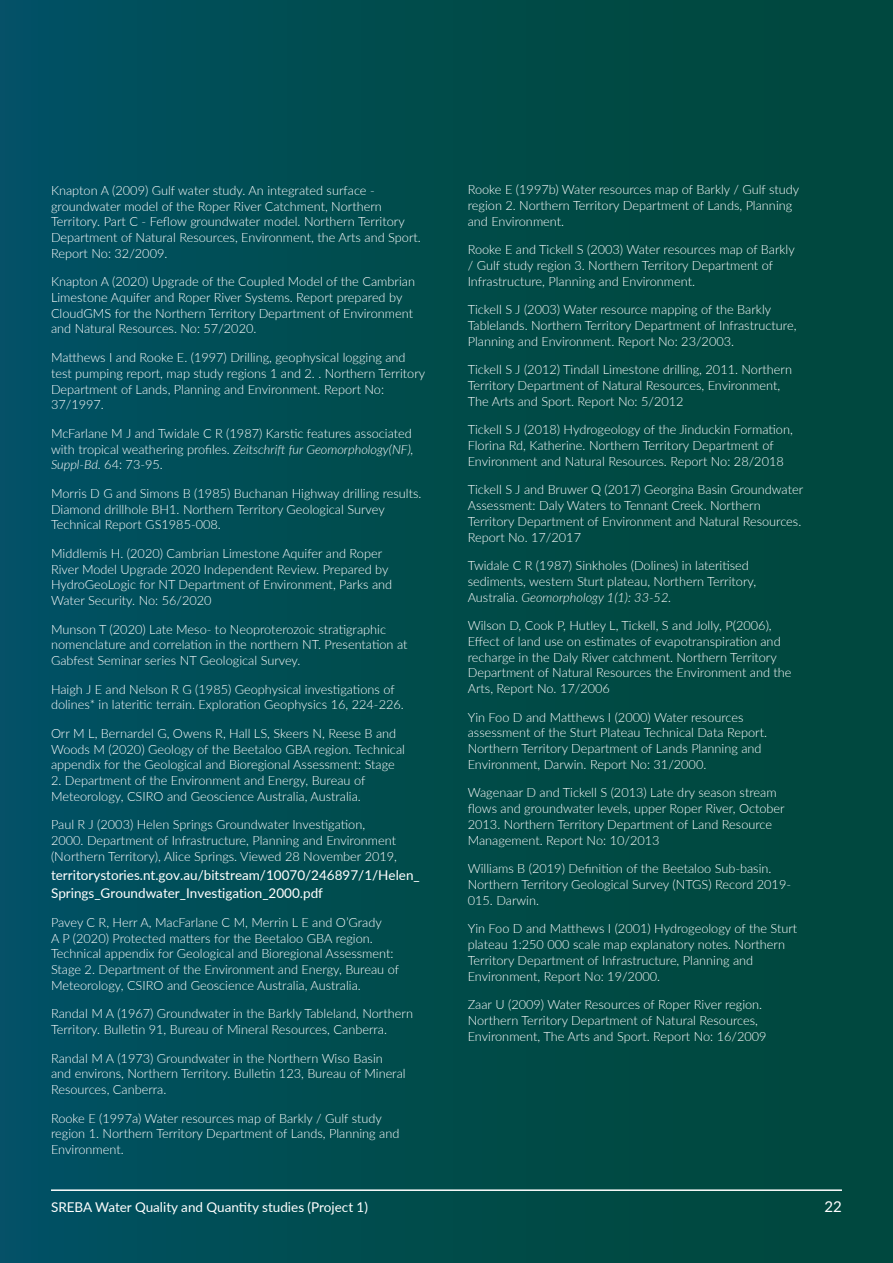
<style>
.page{position:relative;width:893px;height:1263px;background:#fff}
.page>*{position:absolute;margin:0;border:0;box-sizing:border-box;transform-origin:0 0}
.t1{font:15px "Lato";color:#fff}
.t2{font:13.5px/18.8px "Lato";color:#fff}
.t3{font:300 12.75px/15.8px "Lato";color:#fff}
.s1{font-style:italic}
</style>
<div class="page">
<div style="left:0;top:0;width:893px;height:1263px;background:linear-gradient(to right,#015162,#004738)"></div>
<hr style="left:51px;top:1189px;width:791px;height:2px;background:#fff">
<p class="t3" style="left:51px;top:182px;width:371px">Knapton A (2009) Gulf water study. An integrated surface - groundwater model of the Roper River Catchment, Northern Territory. Part C - Feflow groundwater model. Northern Territory Department of Natural Resources, Environment, the Arts and Sport.<br>Report No: 32/2009.</p>
<p class="t3" style="left:51px;top:273px;width:365px">Knapton A (2020) Upgrade of the Coupled Model of the Cambrian Limestone Aquifer and Roper River Systems. Report prepared by CloudGMS for the Northern Territory Department of Environment and Natural Resources. No: 57/2020.</p>
<p class="t3" style="left:51px;top:349px;width:376px">Matthews I and Rooke E. (1997) Drilling, geophysical logging and test pumping report, map study regions 1 and 2. . Northern Territory Department of Lands, Planning and Environment. Report No:<br>37/1997.</p>
<p class="t3" style="left:51px;top:425px;width:364px">McFarlane M J and Twidale C R (1987) Karstic features associated with tropical weathering profiles. <span class="s1">Zeitschrift fur Geomorphology(NF),<br>Suppl-Bd.</span> 64: 73-95.</p>
<p class="t3" style="left:51px;top:485px;width:372px">Morris D G and Simons B (1985) Buchanan Highway drilling results.<br>Diamond drillhole BH1. Northern Territory Geological Survey<br>Technical Report GS1985-008.</p>
<p class="t3" style="left:51px;top:545px;width:343px">Middlemis H. (2020) Cambrian Limestone Aquifer and Roper River Model Upgrade 2020 Independent Review. Prepared by HydroGeoLogic for NT Department of Environment, Parks and Water Security. No: 56/2020</p>
<p class="t3" style="left:51px;top:621px;width:358px">Munson T (2020) Late Meso- to Neoproterozoic stratigraphic nomenclature and correlation in the northern NT. Presentation at<br>Gabfest Seminar series NT Geological Survey.</p>
<p class="t3" style="left:51px;top:681px;width:354px">Haigh J E and Nelson R G (1985) Geophysical investigations of dolines* in lateritic terrain. Exploration Geophysics 16, 224-226.</p>
<p class="t3" style="left:51px;top:725px;width:355px">Orr M L, Bernardel G, Owens R, Hall LS, Skeers N, Reese B and<br>Woods M (2020) Geology of the Beetaloo GBA region. Technical appendix for the Geological and Bioregional Assessment: Stage</p>
<p class="t3" style="left:51px;top:772px;width:316px">2. Department of the Environment and Energy, Bureau of<br>Meteorology, CSIRO and Geoscience Australia, Australia.</p>
<p class="t3" style="left:51px;top:816px;width:348px">Paul R J (2003) Helen Springs Groundwater Investigation,<br>2000. Department of Infrastructure, Planning and Environment (Northern Territory), Alice Springs. Viewed 28 November 2019,</p>
<p class="t2" style="left:51px;top:865px;width:370px">territorystories.nt.gov.au/bitstream/10070/246897/1/Helen_<br>Springs_Groundwater_Investigation_2000.pdf</p>
<p class="t3" style="left:51px;top:914px;width:350px">Pavey C R, Herr A, MacFarlane C M, Merrin L E and O’Grady<br>A P (2020) Protected matters for the Beetaloo GBA region.<br>Technical appendix for Geological and Bioregional Assessment:<br>Stage 2. Department of the Environment and Energy, Bureau of Meteorology, CSIRO and Geoscience Australia, Australia.</p>
<p class="t3" style="left:51px;top:1005px;width:363px">Randal M A (1967) Groundwater in the Barkly Tableland, Northern<br>Territory. Bulletin 91, Bureau of Mineral Resources, Canberra.</p>
<p class="t3" style="left:51px;top:1050px;width:356px">Randal M A (1973) Groundwater in the Northern Wiso Basin and environs, Northern Territory. Bulletin 123, Bureau of Mineral<br>Resources, Canberra.</p>
<p class="t3" style="left:51px;top:1110px;width:350px">Rooke E (1997a) Water resources map of Barkly / Gulf study region 1. Northern Territory Department of Lands, Planning and<br>Environment.</p>
<p class="t3" style="left:468px;top:181px;width:333px">Rooke E (1997b) Water resources map of Barkly / Gulf study region 2. Northern Territory Department of Lands, Planning and Environment.</p>
<p class="t3" style="left:468px;top:241px;width:329px">Rooke E and Tickell S (2003) Water resources map of Barkly / Gulf study region 3. Northern Territory Department of<br>Infrastructure, Planning and Environment.</p>
<p class="t3" style="left:468px;top:301px;width:330px">Tickell S J (2003) Water resource mapping of the Barkly<br>Tablelands. Northern Territory Department of Infrastructure,<br>Planning and Environment. Report No: 23/2003.</p>
<p class="t3" style="left:468px;top:361px;width:326px">Tickell S J (2012) Tindall Limestone drilling, 2011. Northern<br>Territory Department of Natural Resources, Environment,<br>The Arts and Sport. Report No: 5/2012</p>
<p class="t3" style="left:468px;top:421px;width:327px">Tickell S J (2018) Hydrogeology of the Jinduckin Formation,<br>Florina Rd, Katherine. Northern Territory Department of<br>Environment and Natural Resources. Report No: 28/2018</p>
<p class="t3" style="left:468px;top:481px;width:337px">Tickell S J and Bruwer Q (2017) Georgina Basin Groundwater Assessment: Daly Waters to Tennant Creek. Northern Territory Department of Environment and Natural Resources.<br>Report No. 17/2017</p>
<p class="t3" style="left:468px;top:557px;width:290px">Twidale C R (1987) Sinkholes (Dolines) in lateritised sediments, western Sturt plateau, Northern Territory,<br>Australia. <span class="s1">Geomorphology 1(1): 33-52.</span></p>
<p class="t3" style="left:468px;top:617px;width:325px">Wilson D, Cook P, Hutley L, Tickell, S and Jolly, P(2006), Effect of land use on estimates of evapotranspiration and recharge in the Daly River catchment. Northern Territory Department of Natural Resources the Environment and the Arts, Report No. 17/2006</p>
<p class="t3" style="left:468px;top:709px;width:301px">Yin Foo D and Matthews I (2000) Water resources assessment of the Sturt Plateau Technical Data Report.<br>Northern Territory Department of Lands Planning and Environment, Darwin. Report No: 31/2000.</p>
<p class="t3" style="left:468px;top:784px;width:318px">Wagenaar D and Tickell S (2013) Late dry season stream flows and groundwater levels, upper Roper River, October 2013. Northern Territory Department of Land Resource Management. Report No: 10/2013</p>
<p class="t3" style="left:468px;top:860px;width:325px">Williams B (2019) Definition of the Beetaloo Sub-basin.<br>Northern Territory Geological Survey (NTGS) Record 2019-<br>015. Darwin.</p>
<p class="t3" style="left:468px;top:920px;width:331px">Yin Foo D and Matthews I (2001) Hydrogeology of the Sturt plateau 1:250 000 scale map explanatory notes. Northern Territory Department of Infrastructure, Planning and Environment, Report No: 19/2000.</p>
<p class="t3" style="left:468px;top:996px;width:300px">Zaar U (2009) Water Resources of Roper River region.<br>Northern Territory Department of Natural Resources,<br>Environment, The Arts and Sport. Report No: 16/2009</p>
<p class="t2" style="left:51px;top:1197px;width:319px">SREBA Water Quality and Quantity studies (Project 1)</p>
<p class="t1" style="left:824px;top:1196px;width:19px">22</p>
</div>
